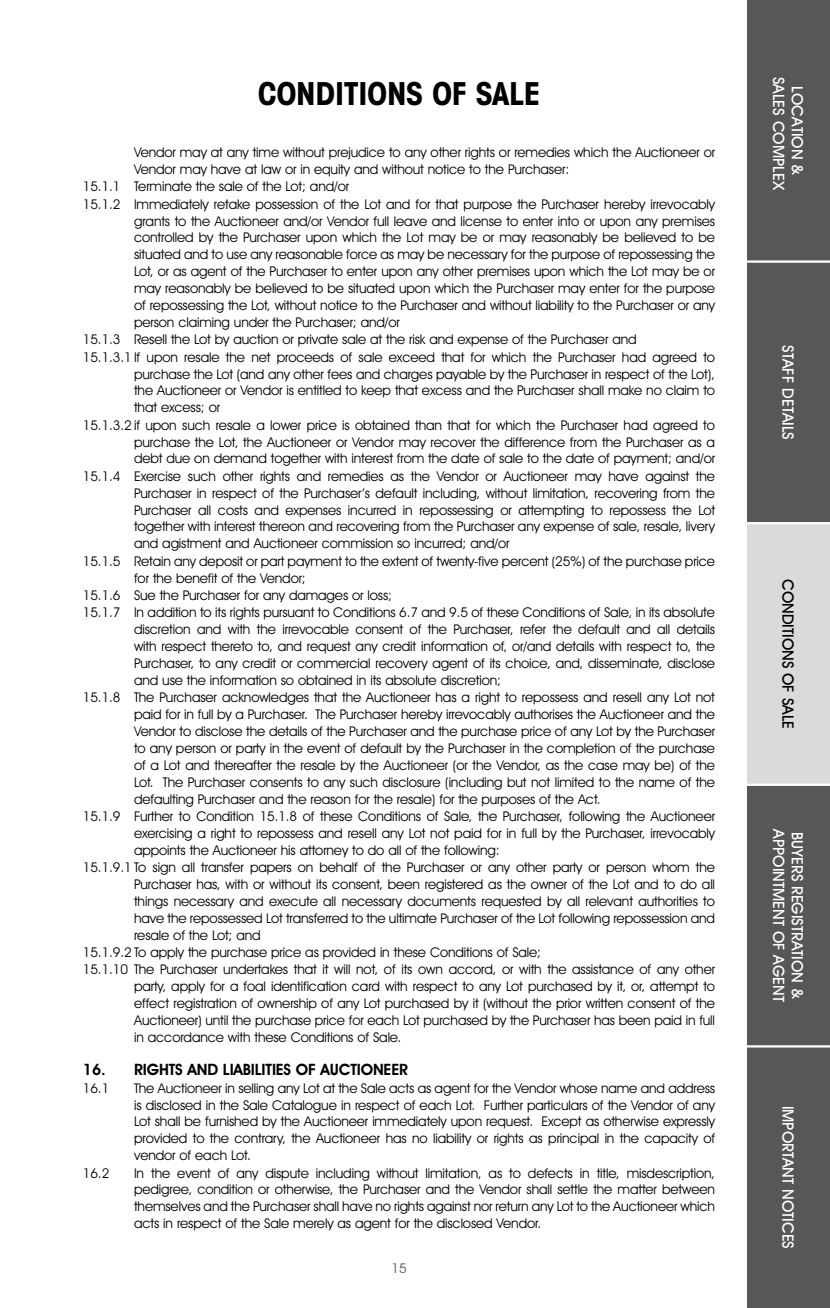
<style>
.page{position:relative;width:830px;height:1308px;background:#fff}
.page>*{position:absolute;margin:0;border:0;box-sizing:border-box;transform-origin:0 0}
.t1{font:700 condensed 31.5px "Avant Garde IT Cby BT";color:#000}
.t2{font:500 15.75px/18.9px "Avant Garde IT Cby BT";color:#fff;text-align:center}
.t3{font:600 15.75px "Avant Garde IT Cby BT";letter-spacing:-.01em;color:#000}
.t4{font:500 15.75px "Avant Garde IT Cby BT";color:#000}
.t5{font:13.5px/16.9px "Avant Garde IT Cby BT";letter-spacing:-.01em;color:#000;text-align:justify}
.t6{font:13.5px "Avant Garde IT Cby BT";color:#575756}
</style>
<div class="page">
<div style="left:746px;top:0;width:83px;height:261px;background:#575756"></div>
<div style="left:746px;top:261px;width:83px;height:262px;background:#575756"></div>
<div style="left:746px;top:523px;width:83px;height:261px;background:#dadada"></div>
<div style="left:746px;top:784px;width:83px;height:262px;background:#575756"></div>
<div style="left:746px;top:1046px;width:83px;height:261px;background:#575756"></div>
<hr style="left:746px;top:260px;width:83px;height:3px;background:#fff">
<hr style="left:746px;top:522px;width:83px;height:2px;background:#fff">
<hr style="left:746px;top:783px;width:83px;height:3px;background:#fff">
<hr style="left:746px;top:1045px;width:83px;height:2px;background:#fff">
<h1 class="t1" style="left:258px;top:74px;width:283px">CONDITIONS OF SALE</h1>
<p class="t5" style="left:134px;top:144px;width:582px">Vendor may at any time without prejudice to any other rights or remedies which the Auctioneer or</p>
<p class="t5" style="left:134px;top:161px;width:436px">Vendor may have at law or in equity and without notice to the Purchaser:</p>
<p class="t5" style="left:83px;top:178px;width:267px">15.1.1 Terminate the sale of the Lot; and/or</p>
<p class="t5" style="left:83px;top:195px;width:633px">15.1.2 Immediately retake possession of the Lot and for that purpose the Purchaser hereby irrevocably</p>
<p class="t5" style="left:134px;top:212px;width:582px">grants to the Auctioneer and/or Vendor full leave and license to enter into or upon any premises</p>
<p class="t5" style="left:134px;top:229px;width:582px">controlled by the Purchaser upon which the Lot may be or may reasonably be believed to be</p>
<p class="t5" style="left:134px;top:246px;width:582px">situated and to use any reasonable force as may be necessary for the purpose of repossessing the</p>
<p class="t5" style="left:134px;top:263px;width:582px">Lot, or as agent of the Purchaser to enter upon any other premises upon which the Lot may be or</p>
<p class="t5" style="left:134px;top:280px;width:582px">may reasonably be believed to be situated upon which the Purchaser may enter for the purpose</p>
<p class="t5" style="left:134px;top:297px;width:582px">of repossessing the Lot, without notice to the Purchaser and without liability to the Purchaser or any</p>
<p class="t5" style="left:134px;top:313px;width:267px">person claiming under the Purchaser; and/or</p>
<p class="t5" style="left:83px;top:331px;width:555px">15.1.3 Resell the Lot by auction or private sale at the risk and expense of the Purchaser and</p>
<p class="t5" style="left:83px;top:348px;width:633px">15.1.3.1 If upon resale the net proceeds of sale exceed that for which the Purchaser had agreed to</p>
<p class="t5" style="left:134px;top:365px;width:582px">purchase the Lot (and any other fees and charges payable by the Purchaser in respect of the Lot),</p>
<p class="t5" style="left:134px;top:382px;width:582px">the Auctioneer or Vendor is entitled to keep that excess and the Purchaser shall make no claim to</p>
<p class="t5" style="left:134px;top:399px;width:87px">that excess; or</p>
<p class="t5" style="left:83px;top:416px;width:633px">15.1.3.2 if upon such resale a lower price is obtained than that for which the Purchaser had agreed to</p>
<p class="t5" style="left:134px;top:433px;width:582px">purchase the Lot, the Auctioneer or Vendor may recover the difference from the Purchaser as a</p>
<p class="t5" style="left:134px;top:450px;width:582px">debt due on demand together with interest from the date of sale to the date of payment; and/or</p>
<p class="t5" style="left:83px;top:467px;width:633px">15.1.4 Exercise such other rights and remedies as the Vendor or Auctioneer may have against the</p>
<p class="t5" style="left:134px;top:484px;width:582px">Purchaser in respect of the Purchaser’s default including, without limitation, recovering from the</p>
<p class="t5" style="left:134px;top:501px;width:582px">Purchaser all costs and expenses incurred in repossessing or attempting to repossess the Lot</p>
<p class="t5" style="left:134px;top:518px;width:582px">together with interest thereon and recovering from the Purchaser any expense of sale, resale, livery</p>
<p class="t5" style="left:134px;top:535px;width:377px">and agistment and Auctioneer commission so incurred; and/or</p>
<p class="t5" style="left:83px;top:552px;width:633px">15.1.5 Retain any deposit or part payment to the extent of twenty-five percent (25%) of the purchase price</p>
<p class="t5" style="left:134px;top:569px;width:173px">for the benefit of the Vendor;</p>
<p class="t5" style="left:83px;top:586px;width:310px">15.1.6 Sue the Purchaser for any damages or loss;</p>
<p class="t5" style="left:83px;top:604px;width:633px">15.1.7 In addition to its rights pursuant to Conditions 6.7 and 9.5 of these Conditions of Sale, in its absolute</p>
<p class="t5" style="left:134px;top:621px;width:582px">discretion and with the irrevocable consent of the Purchaser, refer the default and all details</p>
<p class="t5" style="left:134px;top:638px;width:582px">with respect thereto to, and request any credit information of, or/and details with respect to, the</p>
<p class="t5" style="left:134px;top:654px;width:582px">Purchaser, to any credit or commercial recovery agent of its choice, and, disseminate, disclose</p>
<p class="t5" style="left:134px;top:671px;width:368px">and use the information so obtained in its absolute discretion;</p>
<p class="t5" style="left:83px;top:689px;width:633px">15.1.8 The Purchaser acknowledges that the Auctioneer has a right to repossess and resell any Lot not</p>
<p class="t5" style="left:134px;top:706px;width:582px">paid for in full by a Purchaser. The Purchaser hereby irrevocably authorises the Auctioneer and the</p>
<p class="t5" style="left:134px;top:722px;width:582px">Vendor to disclose the details of the Purchaser and the purchase price of any Lot by the Purchaser</p>
<p class="t5" style="left:134px;top:739px;width:582px">to any person or party in the event of default by the Purchaser in the completion of the purchase</p>
<p class="t5" style="left:134px;top:756px;width:582px">of a Lot and thereafter the resale by the Auctioneer (or the Vendor, as the case may be) of the</p>
<p class="t5" style="left:134px;top:773px;width:582px">Lot. The Purchaser consents to any such disclosure (including but not limited to the name of the</p>
<p class="t5" style="left:134px;top:790px;width:468px">defaulting Purchaser and the reason for the resale) for the purposes of the Act.</p>
<p class="t5" style="left:83px;top:807px;width:633px">15.1.9 Further to Condition 15.1.8 of these Conditions of Sale, the Purchaser, following the Auctioneer</p>
<p class="t5" style="left:134px;top:824px;width:582px">exercising a right to repossess and resell any Lot not paid for in full by the Purchaser, irrevocably</p>
<p class="t5" style="left:134px;top:841px;width:367px">appoints the Auctioneer his attorney to do all of the following:</p>
<p class="t5" style="left:83px;top:858px;width:633px">15.1.9.1 To sign all transfer papers on behalf of the Purchaser or any other party or person whom the</p>
<p class="t5" style="left:134px;top:875px;width:582px">Purchaser has, with or without its consent, been registered as the owner of the Lot and to do all</p>
<p class="t5" style="left:134px;top:892px;width:582px">things necessary and execute all necessary documents requested by all relevant authorities to</p>
<p class="t5" style="left:134px;top:909px;width:582px">have the repossessed Lot transferred to the ultimate Purchaser of the Lot following repossession and</p>
<p class="t5" style="left:134px;top:926px;width:128px">resale of the Lot; and</p>
<p class="t5" style="left:83px;top:943px;width:459px">15.1.9.2 To apply the purchase price as provided in these Conditions of Sale;</p>
<p class="t5" style="left:83px;top:961px;width:633px">15.1.10 The Purchaser undertakes that it will not, of its own accord, or with the assistance of any other</p>
<p class="t5" style="left:134px;top:978px;width:582px">party, apply for a foal identification card with respect to any Lot purchased by it, or, attempt to</p>
<p class="t5" style="left:134px;top:994px;width:582px">effect registration of ownership of any Lot purchased by it (without the prior written consent of the</p>
<p class="t5" style="left:134px;top:1011px;width:582px">Auctioneer) until the purchase price for each Lot purchased by the Purchaser has been paid in full</p>
<p class="t5" style="left:134px;top:1028px;width:268px">in accordance with these Conditions of Sale.</p>
<p class="t3" style="left:83px;top:1060px;width:326px">16. RIGHTS AND LIABILITIES OF AUCTIONEER</p>
<p class="t5" style="left:83px;top:1079px;width:28px">16.1</p>
<p class="t5" style="left:134px;top:1079px;width:582px">The Auctioneer in selling any Lot at the Sale acts as agent for the Vendor whose name and address is disclosed in the Sale Catalogue in respect of each Lot. Further particulars of the Vendor of any Lot shall be furnished by the Auctioneer immediately upon request. Except as otherwise expressly provided to the contrary, the Auctioneer has no liability or rights as principal in the capacity of vendor of each Lot.</p>
<p class="t5" style="left:83px;top:1164px;width:28px">16.2</p>
<p class="t5" style="left:134px;top:1164px;width:582px">In the event of any dispute including without limitation, as to defects in title, misdescription, pedigree, condition or otherwise, the Purchaser and the Vendor shall settle the matter between themselves and the Purchaser shall have no rights against nor return any Lot to the Auctioneer which acts in respect of the Sale merely as agent for the disclosed Vendor.</p>
<p class="t6" style="left:391px;top:1260px;width:17px">15</p>
<p class="t2" style="left:806px;top:77px;width:115px;rotate:90deg">LOCATION &amp;<br>SALES COMPLEX</p>
<p class="t2" style="left:797px;top:345px;width:96px;rotate:90deg">STAFF DETAILS</p>
<p class="t4" style="left:797px;top:579px;width:152px;rotate:90deg">CONDITIONS OF SALE</p>
<p class="t2" style="left:806px;top:829px;width:174px;text-align:left;rotate:90deg">BUYERS REGISTRATION &amp;<br>APPOINTMENT OF AGENT</p>
<p class="t2" style="left:797px;top:1105px;width:145px;rotate:90deg">IMPORTANT NOTICES</p>
</div>
